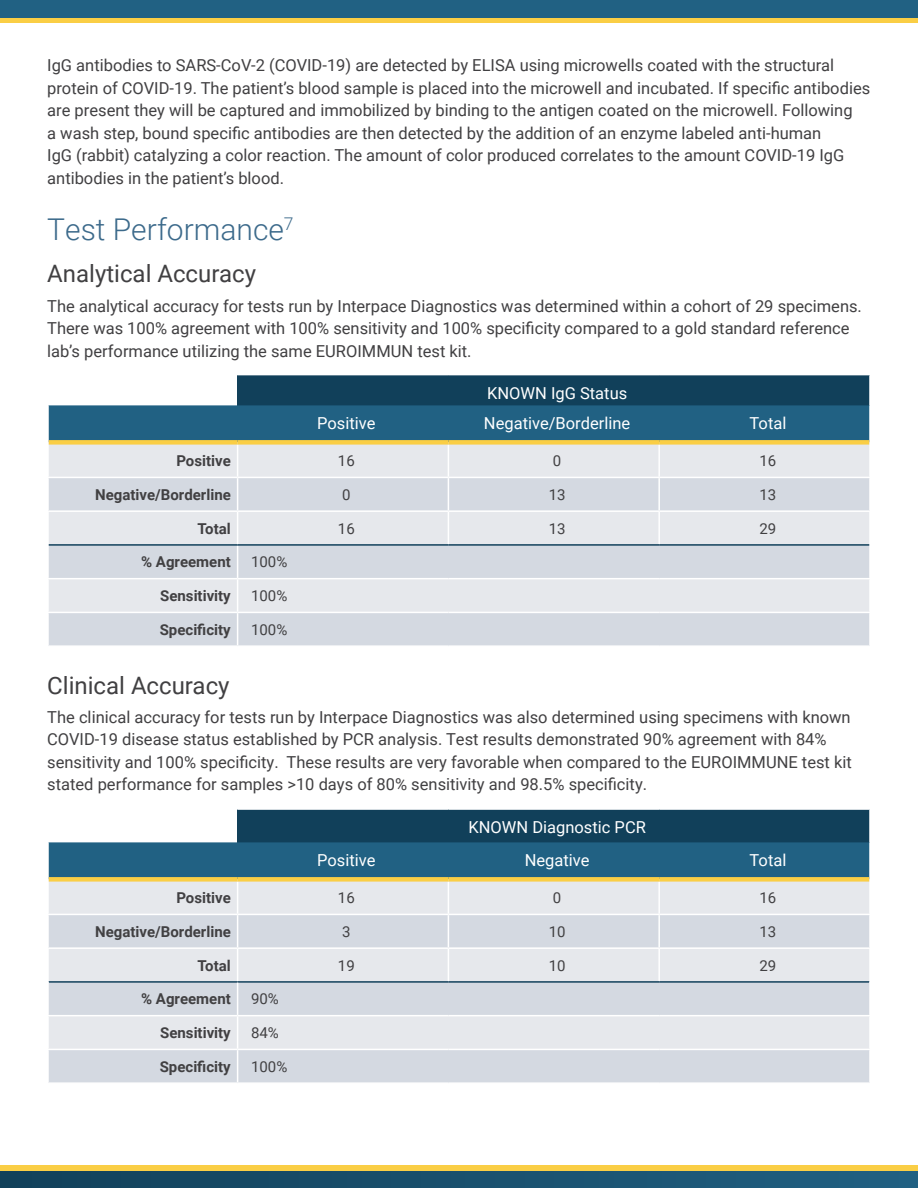
<style>
.page{position:relative;width:918px;height:1188px;background:#fff}
.page>*{position:absolute;margin:0;border:0;box-sizing:border-box;transform-origin:0 0}
.t1{font:300 30px "Roboto";color:#3c6a8b}
.t2{font:24px "Roboto";color:#414042}
.t3{font:16.5px/22.5px "Roboto";color:#414042}
.t4{font:16.5px "Roboto";color:#fff}
.t5{font:700 15px "Roboto";color:#414042}
.t6{font:15px "Roboto";color:#414042}
</style>
<div class="page">
<div style="left:0;top:0;width:918px;height:23px;background:linear-gradient(to right,#face45,#face45)"></div>
<div style="left:0;top:0;width:918px;height:17px;background:#216183"></div>
<div style="left:238px;top:375px;width:632px;height:30px;background:#11405a"></div>
<div style="left:49px;top:405px;width:820px;height:35px;background:#216183"></div>
<div style="left:49px;top:445px;width:820px;height:32px;background:#e6e8ec"></div>
<svg style="left:49px;top:478px;width:820px;height:167px;background:#dbdfe5"></svg>
<hr style="left:658px;top:445px;width:2px;height:32px;background:#fff">
<hr style="left:658px;top:478px;width:2px;height:32px;background:#fff">
<hr style="left:237px;top:445px;width:1px;height:32px;background:#fff">
<hr style="left:448px;top:445px;width:1px;height:32px;background:#fff">
<hr style="left:237px;top:478px;width:1px;height:32px;background:#fff">
<hr style="left:448px;top:478px;width:1px;height:32px;background:#fff">
<hr style="left:47px;top:578px;width:191px;height:1px;background:#fff">
<hr style="left:238px;top:578px;width:210px;height:1px;background:#fff">
<hr style="left:448px;top:578px;width:211px;height:1px;background:#fff">
<hr style="left:659px;top:578px;width:212px;height:1px;background:#fff">
<hr style="left:47px;top:612px;width:191px;height:1px;background:#fff">
<hr style="left:238px;top:612px;width:210px;height:1px;background:#fff">
<hr style="left:448px;top:612px;width:211px;height:1px;background:#fff">
<hr style="left:659px;top:612px;width:212px;height:1px;background:#fff">
<hr style="left:237px;top:546px;width:1px;height:32px;background:#fff">
<hr style="left:237px;top:579px;width:1px;height:33px;background:#fff">
<hr style="left:237px;top:613px;width:1px;height:32px;background:#fff">
<hr style="left:47px;top:510px;width:191px;height:2px;background:#fff">
<hr style="left:238px;top:510px;width:210px;height:2px;background:#fff">
<hr style="left:237px;top:512px;width:1px;height:32px;background:#fff">
<hr style="left:448px;top:510px;width:211px;height:2px;background:#fff">
<hr style="left:448px;top:512px;width:1px;height:32px;background:#fff">
<hr style="left:659px;top:510px;width:212px;height:2px;background:#fff">
<hr style="left:658px;top:512px;width:2px;height:32px;background:#fff">
<hr style="left:49px;top:544px;width:189px;height:2px;background:#11405a">
<hr style="left:238px;top:544px;width:210px;height:2px;background:#11405a">
<hr style="left:448px;top:544px;width:211px;height:2px;background:#11405a">
<hr style="left:659px;top:544px;width:210px;height:2px;background:#11405a">
<hr style="left:869px;top:375px;width:2px;height:30px;background:#fff">
<div style="left:49px;top:440px;width:189px;height:5px;background:#face45"></div>
<div style="left:238px;top:440px;width:210px;height:5px;background:#face45"></div>
<div style="left:448px;top:440px;width:211px;height:5px;background:#face45"></div>
<div style="left:659px;top:440px;width:210px;height:5px;background:#face45"></div>
<div style="left:238px;top:809px;width:632px;height:33px;background:#11405a"></div>
<div style="left:49px;top:842px;width:820px;height:35px;background:#216183"></div>
<div style="left:49px;top:882px;width:820px;height:32px;background:#e6e8ec"></div>
<svg style="left:49px;top:915px;width:820px;height:167px;background:#dbdfe5"></svg>
<hr style="left:658px;top:882px;width:2px;height:32px;background:#fff">
<hr style="left:658px;top:915px;width:2px;height:32px;background:#fff">
<hr style="left:47px;top:947px;width:191px;height:2px;background:#fff">
<hr style="left:238px;top:947px;width:210px;height:2px;background:#fff">
<hr style="left:237px;top:949px;width:1px;height:32px;background:#fff">
<hr style="left:448px;top:947px;width:211px;height:2px;background:#fff">
<hr style="left:448px;top:949px;width:1px;height:32px;background:#fff">
<hr style="left:659px;top:947px;width:212px;height:2px;background:#fff">
<hr style="left:658px;top:949px;width:2px;height:32px;background:#fff">
<hr style="left:49px;top:981px;width:189px;height:2px;background:#11405a">
<hr style="left:238px;top:981px;width:210px;height:2px;background:#11405a">
<hr style="left:448px;top:981px;width:211px;height:2px;background:#11405a">
<hr style="left:659px;top:981px;width:210px;height:2px;background:#11405a">
<hr style="left:47px;top:1015px;width:191px;height:1px;background:#fff">
<hr style="left:238px;top:1015px;width:210px;height:1px;background:#fff">
<hr style="left:448px;top:1015px;width:211px;height:1px;background:#fff">
<hr style="left:659px;top:1015px;width:212px;height:1px;background:#fff">
<hr style="left:237px;top:983px;width:1px;height:32px;background:#fff">
<hr style="left:237px;top:1016px;width:1px;height:33px;background:#fff">
<hr style="left:237px;top:1050px;width:1px;height:32px;background:#fff">
<hr style="left:237px;top:882px;width:1px;height:32px;background:#fff">
<hr style="left:448px;top:882px;width:1px;height:32px;background:#fff">
<hr style="left:237px;top:915px;width:1px;height:32px;background:#fff">
<hr style="left:448px;top:915px;width:1px;height:32px;background:#fff">
<hr style="left:47px;top:1049px;width:191px;height:1px;background:#fff">
<hr style="left:238px;top:1049px;width:210px;height:1px;background:#fff">
<hr style="left:448px;top:1049px;width:211px;height:1px;background:#fff">
<hr style="left:659px;top:1049px;width:212px;height:1px;background:#fff">
<hr style="left:238px;top:808px;width:210px;height:2px;background:#fff">
<hr style="left:448px;top:808px;width:211px;height:2px;background:#fff">
<hr style="left:659px;top:808px;width:212px;height:2px;background:#fff">
<hr style="left:869px;top:810px;width:2px;height:32px;background:#fff">
<div style="left:49px;top:877px;width:189px;height:5px;background:#face45"></div>
<div style="left:238px;top:877px;width:210px;height:5px;background:#face45"></div>
<div style="left:448px;top:877px;width:211px;height:5px;background:#face45"></div>
<div style="left:659px;top:877px;width:210px;height:5px;background:#face45"></div>
<div style="left:0;top:1166px;width:918px;height:22px;background:#face45"></div>
<div style="left:0;top:1171px;width:918px;height:17px;background:linear-gradient(to right,#11405a,#216082)"></div>
<p class="t3" style="left:47px;top:54px;width:825px">IgG antibodies to SARS-CoV-2 (COVID-19) are detected by ELISA using microwells coated with the structural protein of COVID-19. The patient’s blood sample is placed into the microwell and incubated. If specific antibodies are present they will be captured and immobilized by binding to the antigen coated on the microwell. Following<br>a wash step, bound specific antibodies are then detected by the addition of an enzyme labeled anti-human<br>IgG (rabbit) catalyzing a color reaction. The amount of color produced correlates to the amount COVID-19 IgG antibodies in the patient’s blood.</p>
<h1 class="t1" style="left:47px;top:208px;width:248px">Test Performance<sup>7</sup></h1>
<h2 class="t2" style="left:47px;top:257px;width:210px">Analytical Accuracy</h2>
<p class="t3" style="left:47px;top:294px;width:816px">The analytical accuracy for tests run by Interpace Diagnostics was determined within a cohort of 29 specimens.<br>There was 100% agreement with 100% sensitivity and 100% specificity compared to a gold standard reference lab’s performance utilizing the same EUROIMMUN test kit.</p>
<p class="t4" style="left:487px;top:381px;width:142px">KNOWN IgG Status</p>
<p class="t4" style="left:317px;top:412px;width:60px">Positive</p>
<p class="t4" style="left:484px;top:412px;width:148px">Negative/Borderline</p>
<p class="t4" style="left:750px;top:412px;width:38px">Total</p>
<p class="t5" style="left:176px;top:450px;width:56px">Positive</p>
<p class="t6" style="left:338px;top:450px;width:18px">16</p>
<p class="t6" style="left:553px;top:450px;width:10px">0</p>
<p class="t6" style="left:760px;top:450px;width:18px">16</p>
<p class="t5" style="left:95px;top:484px;width:137px">Negative/Borderline</p>
<p class="t6" style="left:342px;top:484px;width:10px">0</p>
<p class="t6" style="left:549px;top:484px;width:18px">13</p>
<p class="t6" style="left:760px;top:484px;width:18px">13</p>
<p class="t5" style="left:198px;top:518px;width:35px">Total</p>
<p class="t6" style="left:338px;top:518px;width:18px">16</p>
<p class="t6" style="left:549px;top:518px;width:18px">13</p>
<p class="t6" style="left:760px;top:518px;width:18px">29</p>
<p class="t5" style="left:141px;top:552px;width:91px">% Agreement</p>
<p class="t6" style="left:251px;top:552px;width:38px">100%</p>
<p class="t5" style="left:160px;top:585px;width:72px">Sensitivity</p>
<p class="t6" style="left:251px;top:585px;width:38px">100%</p>
<p class="t5" style="left:160px;top:619px;width:73px">Specificity</p>
<p class="t6" style="left:251px;top:619px;width:38px">100%</p>
<h2 class="t2" style="left:47px;top:668px;width:184px">Clinical Accuracy</h2>
<p class="t3" style="left:47px;top:705px;width:806px">The clinical accuracy for tests run by Interpace Diagnostics was also determined using specimens with known COVID-19 disease status established by PCR analysis. Test results demonstrated 90% agreement with 84% sensitivity and 100% specificity. These results are very favorable when compared to the EUROIMMUNE test kit stated performance for samples &gt;10 days of 80% sensitivity and 98.5% specificity.</p>
<p class="t4" style="left:468px;top:816px;width:179px">KNOWN Diagnostic PCR</p>
<p class="t4" style="left:317px;top:849px;width:60px">Positive</p>
<p class="t4" style="left:525px;top:849px;width:66px">Negative</p>
<p class="t4" style="left:750px;top:849px;width:38px">Total</p>
<p class="t5" style="left:176px;top:887px;width:56px">Positive</p>
<p class="t6" style="left:338px;top:887px;width:18px">16</p>
<p class="t6" style="left:553px;top:887px;width:10px">0</p>
<p class="t6" style="left:760px;top:887px;width:18px">16</p>
<p class="t5" style="left:95px;top:921px;width:137px">Negative/Borderline</p>
<p class="t6" style="left:342px;top:921px;width:10px">3</p>
<p class="t6" style="left:549px;top:921px;width:18px">10</p>
<p class="t6" style="left:760px;top:921px;width:18px">13</p>
<p class="t5" style="left:198px;top:955px;width:35px">Total</p>
<p class="t6" style="left:338px;top:955px;width:18px">19</p>
<p class="t6" style="left:549px;top:955px;width:18px">10</p>
<p class="t6" style="left:760px;top:955px;width:18px">29</p>
<p class="t5" style="left:141px;top:989px;width:91px">% Agreement</p>
<p class="t6" style="left:251px;top:989px;width:29px">90%</p>
<p class="t5" style="left:160px;top:1022px;width:72px">Sensitivity</p>
<p class="t6" style="left:251px;top:1022px;width:29px">84%</p>
<p class="t5" style="left:160px;top:1056px;width:73px">Specificity</p>
<p class="t6" style="left:251px;top:1056px;width:38px">100%</p>
</div>
